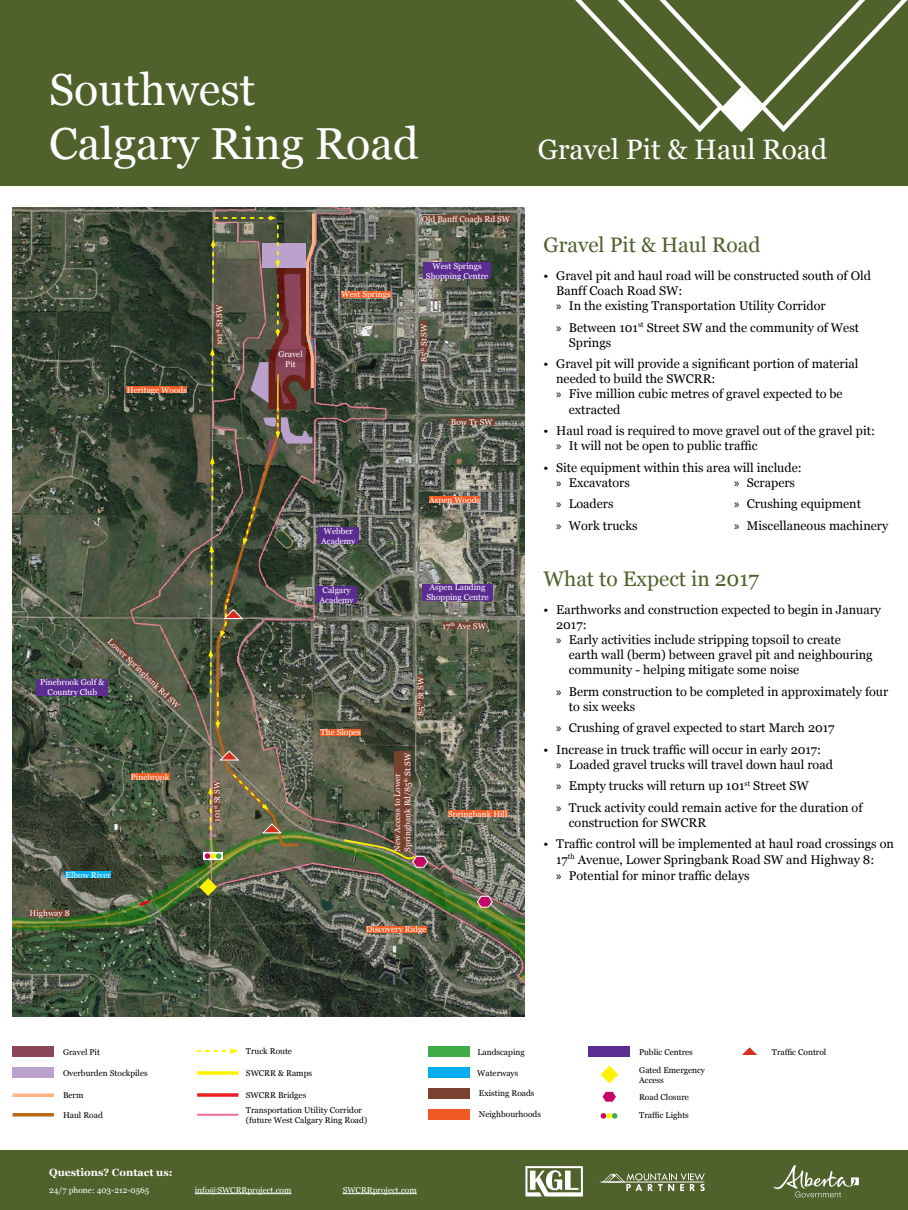
<style>
.page{position:relative;width:908px;height:1210px;background:#fff}
.page>*{position:absolute;margin:0;border:0;box-sizing:border-box;transform-origin:0 0}
.t1{font:44.8px/53.8px "Georgia";color:#fff}
.t2{font:28px "Georgia";color:#fff}
.t3{font:21px "Georgia";color:#4f622c}
.t4{font:12.6px/15.1px "Georgia";color:#000}
.t5{font:700 10.5px "Georgia";color:#fff}
.t6{font:8.4px/10.1px "Georgia";color:#fff;text-align:center}
.t7{font:8.4px/10.1px "Georgia";color:#000}
.s1{font-family:"Myriad Pro"}
</style>
<div class="page">
<div style="left:0;top:1150px;width:907px;height:60px;background:#4f622c"></div>
<hr style="left:195px;top:1193px;width:96px;height:1px;background:#fff">
<hr style="left:342px;top:1193px;width:74px;height:1px;background:#fff">
<div style="left:0;top:0;width:907px;height:186px;background:#4f622c"></div>
<svg style="left:575px;top:0;width:332px;height:132px"></svg>
<svg style="left:773px;top:1165px;width:85px;height:32px"></svg>
<svg style="left:525px;top:1166px;width:57px;height:30px"></svg>
<svg style="left:599px;top:1173px;width:106px;height:18px"></svg>
<img style="left:13px;top:208px;width:511px;height:808px">
<div style="left:428px;top:1067px;width:42px;height:10px;background:#00aeef"></div>
<hr style="left:197px;top:1071px;width:41px;height:3px;background:#fff200">
<hr style="left:197px;top:1093px;width:41px;height:3px;background:#ed1d24">
<div style="left:428px;top:1046px;width:42px;height:11px;background:#41ad49"></div>
<hr style="left:197px;top:1113px;width:41px;height:2px;background:#f1729e">
<div style="left:428px;top:1088px;width:42px;height:10px;background:#794230"></div>
<div style="left:428px;top:1109px;width:42px;height:10px;background:#f15a22"></div>
<div style="left:588px;top:1046px;width:41px;height:11px;background:#5c2d91"></div>
<svg style="left:601px;top:1114px;width:17px;height:5px"></svg>
<svg style="left:600px;top:1113px;width:17px;height:5px"></svg>
<svg style="left:600px;top:1065px;width:18px;height:18px"></svg>
<svg style="left:602px;top:1091px;width:15px;height:11px"></svg>
<div style="left:13px;top:1046px;width:41px;height:11px;background:#8c465a"></div>
<svg style="left:13px;top:1093px;width:41px;height:4px"></svg>
<div style="left:13px;top:1067px;width:41px;height:10px;background:#baa2cd"></div>
<hr style="left:13px;top:1113px;width:41px;height:3px;background:#b96619">
<svg style="left:197px;top:1048px;width:41px;height:6px"></svg>
<div style="left:366px;top:926px;width:60px;height:6px;background:#f15a22"></div>
<div style="left:131px;top:773px;width:38px;height:7px;background:#f15a22"></div>
<div style="left:320px;top:729px;width:41px;height:6px;background:#f15a22"></div>
<div style="left:448px;top:810px;width:59px;height:6px;background:#f15a22"></div>
<div style="left:429px;top:496px;width:51px;height:6px;background:#f15a22"></div>
<div style="left:341px;top:291px;width:49px;height:6px;background:#f15a22"></div>
<div style="left:37px;top:679px;width:71px;height:16px;background:#5c2d91"></div>
<div style="left:316px;top:586px;width:41px;height:17px;background:#5c2d91"></div>
<div style="left:318px;top:527px;width:40px;height:17px;background:#5c2d91"></div>
<div style="left:422px;top:584px;width:70px;height:16px;background:#5c2d91"></div>
<div style="left:423px;top:262px;width:67px;height:17px;background:#5c2d91"></div>
<div style="left:66px;top:871px;width:45px;height:6px;background:#00aeef"></div>
<svg style="left:204px;top:852px;width:19px;height:7px"></svg>
<svg style="left:204px;top:853px;width:17px;height:6px"></svg>
<svg style="left:476px;top:895px;width:17px;height:13px"></svg>
<svg style="left:199px;top:878px;width:18px;height:18px"></svg>
<div style="left:394px;top:751px;width:16px;height:100px;background:#794230"></div>
<div style="left:417px;top:675px;width:6px;height:40px;background:#794230"></div>
<div style="left:420px;top:321px;width:6px;height:41px;background:#794230"></div>
<div style="left:421px;top:215px;width:89px;height:7px;background:#794230"></div>
<div style="left:450px;top:418px;width:45px;height:7px;background:#794230"></div>
<div style="left:442px;top:622px;width:43px;height:6px;background:#794230"></div>
<svg style="left:107px;top:637px;width:74px;height:72px;background:#575b46"></svg>
<div style="left:30px;top:910px;width:40px;height:6px;background:#794230"></div>
<img style="left:342px;top:838px;width:86px;height:30px">
<svg style="left:135px;top:895px;width:26px;height:24px"></svg>
<div style="left:127px;top:386px;width:60px;height:7px;background:#f15a22"></div>
<svg style="left:742px;top:1047px;width:15px;height:8px"></svg>
<img style="left:208px;top:210px;width:108px;height:637px">
<h1 class="t1" style="left:49px;top:64px;width:371px">Southwest<br>Calgary Ring Road</h1>
<p class="t6" style="left:421px;top:214px;width:90px">Old Banff Coach Rd SW</p>
<p class="t6" style="left:127px;top:385px;width:62px">Heritage Woods</p>
<p class="t6" style="left:214px;top:345px;width:42px;rotate:-90deg">101<sup>st</sup> St SW</p>
<p class="t6" style="left:113px;top:636px;width:98px;rotate:44deg">Lower Springbank Rd SW</p>
<p class="t6" style="left:40px;top:677px;width:66px">Pinebrook Golf &amp;<br>Country Club</p>
<p class="t6" style="left:131px;top:772px;width:40px">Pinebrook</p>
<p class="t6" style="left:66px;top:870px;width:47px">Elbow River</p>
<p class="t6" style="left:30px;top:908px;width:42px">Highway 8</p>
<p class="t6" style="left:212px;top:821px;width:42px;rotate:-90deg">101<sup>st</sup> St SW</p>
<p class="t6" style="left:278px;top:349px;width:26px">Gravel<br>Pit</p>
<p class="t6" style="left:341px;top:289px;width:51px">West Springs</p>
<p class="t6" style="left:426px;top:261px;width:64px">West Springs<br>Shopping Centre</p>
<p class="t6" style="left:419px;top:362px;width:40px;rotate:-90deg">85<sup>th</sup> St SW</p>
<p class="t6" style="left:450px;top:417px;width:43px">Bow Tr SW</p>
<p class="t6" style="left:321px;top:526px;width:36px;text-align:left">Webber<br>Academy</p>
<p class="t6" style="left:319px;top:585px;width:36px">Calgary<br>Academy</p>
<p class="t6" style="left:320px;top:727px;width:42px">The Slopes</p>
<p class="t6" style="left:429px;top:495px;width:52px">Aspen Woods</p>
<p class="t6" style="left:426px;top:582px;width:64px">Aspen Landing<br>Shopping Centre</p>
<p class="t6" style="left:442px;top:621px;width:45px">17<sup>th</sup> Ave SW</p>
<p class="t6" style="left:415px;top:715px;width:40px;rotate:-90deg">85<sup>th</sup> St SW</p>
<p class="t6" style="left:392px;top:851px;width:100px;text-align:left;rotate:-90deg">New Access to Lower<br>Springbank Rd/85<sup>th</sup> St SW</p>
<p class="t6" style="left:448px;top:809px;width:61px">Springbank Hill</p>
<p class="t6" style="left:366px;top:924px;width:62px">Discovery Ridge</p>
<h2 class="t2" style="left:537px;top:132px;width:291px">Gravel Pit &amp; Haul Road</h2>
<h3 class="t3" style="left:543px;top:232px;width:218px">Gravel Pit &amp; Haul Road</h3>
<p class="t4" style="left:556px;top:268px;width:316px;text-indent:-13px">• Gravel pit and haul road will be constructed south of Old<br>Banff Coach Road SW:<br><span class="s1">»</span> In the existing Transportation Utility Corridor</p>
<p class="t4" style="left:568px;top:320px;width:292px;text-indent:-13px"><span class="s1">»</span> Between 101<sup>st</sup> Street SW and the community of West<br>Springs</p>
<p class="t4" style="left:543px;top:356px;width:316px">• Gravel pit will provide a significant portion of material</p>
<p class="t4" style="left:556px;top:372px;width:161px">needed to build the SWCRR:</p>
<p class="t4" style="left:556px;top:387px;width:288px"><span class="s1">»</span> Five million cubic metres of gravel expected to be</p>
<p class="t4" style="left:568px;top:402px;width:53px">extracted</p>
<p class="t4" style="left:556px;top:423px;width:320px;text-indent:-13px">• Haul road is required to move gravel out of the gravel pit: <span class="s1">»</span> It will not be open to public traffic</p>
<p class="t4" style="left:556px;top:460px;width:247px;text-indent:-13px">• Site equipment within this area will include: <span class="s1">»</span> Excavators</p>
<p class="t4" style="left:556px;top:493px;width:83px;line-height:21.4px"><span class="s1">»</span> Loaders<br><span class="s1">»</span> Work trucks</p>
<p class="t4" style="left:734px;top:472px;width:155px;line-height:21.4px"><span class="s1">»</span> Scrapers<br><span class="s1">»</span> Crushing equipment<br><span class="s1">»</span> Miscellaneous machinery</p>
<h3 class="t3" style="left:543px;top:566px;width:217px">What to Expect in 2017</h3>
<p class="t4" style="left:556px;top:602px;width:326px;text-indent:-13px">• Earthworks and construction expected to begin in January<br>2017:<br><span class="s1">»</span> Early activities include stripping topsoil to create</p>
<p class="t4" style="left:568px;top:648px;width:305px">earth wall (berm) between gravel pit and neighbouring community - helping mitigate some noise</p>
<p class="t4" style="left:568px;top:684px;width:321px;text-indent:-13px"><span class="s1">»</span> Berm construction to be completed in approximately four to six weeks</p>
<p class="t4" style="left:556px;top:721px;width:280px"><span class="s1">»</span> Crushing of gravel expected to start March 2017</p>
<p class="t4" style="left:556px;top:742px;width:278px;text-indent:-13px">• Increase in truck traffic will occur in early 2017:<br><span class="s1">»</span> Loaded gravel trucks will travel down haul road</p>
<p class="t4" style="left:556px;top:775px;width:308px;line-height:21.4px"><span class="s1">»</span> Empty trucks will return up 101<sup>st</sup> Street SW<br><span class="s1">»</span> Truck activity could remain active for the duration of</p>
<p class="t4" style="left:568px;top:815px;width:139px">construction for SWCRR</p>
<p class="t4" style="left:543px;top:837px;width:352px;text-align:center">• Traffic control will be implemented at haul road crossings on<br>17<sup>th</sup> Avenue, Lower Springbank Road SW and Highway 8:</p>
<p class="t4" style="left:556px;top:868px;width:195px"><span class="s1">»</span> Potential for minor traffic delays</p>
<p class="t7" style="left:63px;top:1047px;width:38px">Gravel Pit</p>
<p class="t7" style="left:63px;top:1090px;width:22px">Berm</p>
<p class="t7" style="left:63px;top:1068px;width:86px">Overburden Stockpiles</p>
<p class="t7" style="left:63px;top:1110px;width:41px">Haul Road</p>
<p class="t7" style="left:246px;top:1046px;width:48px">Truck Route</p>
<p class="t7" style="left:477px;top:1047px;width:49px">Landscaping</p>
<p class="t7" style="left:638px;top:1047px;width:55px">Public Centres</p>
<p class="t7" style="left:771px;top:1047px;width:56px">Traffic Control</p>
<p class="t7" style="left:246px;top:1068px;width:68px">SWCRR &amp; Ramps</p>
<p class="t7" style="left:477px;top:1068px;width:43px">Waterways</p>
<p class="t7" style="left:246px;top:1090px;width:62px">SWCRR Bridges</p>
<p class="t7" style="left:479px;top:1087px;width:57px">Existing Roads</p>
<p class="t7" style="left:479px;top:1109px;width:64px">Neighbourhoods</p>
<p class="t7" style="left:246px;top:1105px;width:123px">Transportation Utility Corridor (future West Calgary Ring Road)</p>
<p class="t7" style="left:639px;top:1065px;width:67px">Gated Emergency<br>Access</p>
<p class="t7" style="left:638px;top:1092px;width:51px">Road Closure</p>
<p class="t7" style="left:639px;top:1110px;width:51px">Traffic Lights</p>
<p class="t5" style="left:49px;top:1165px;width:125px">Questions? Contact us:</p>
<p class="t6" style="left:49px;top:1185px;width:102px">24/7 phone: 403-212-0565</p>
<p class="t6" style="left:195px;top:1185px;width:98px">info@SWCRRproject.com</p>
<p class="t6" style="left:342px;top:1185px;width:76px">SWCRRproject.com</p>
</div>
